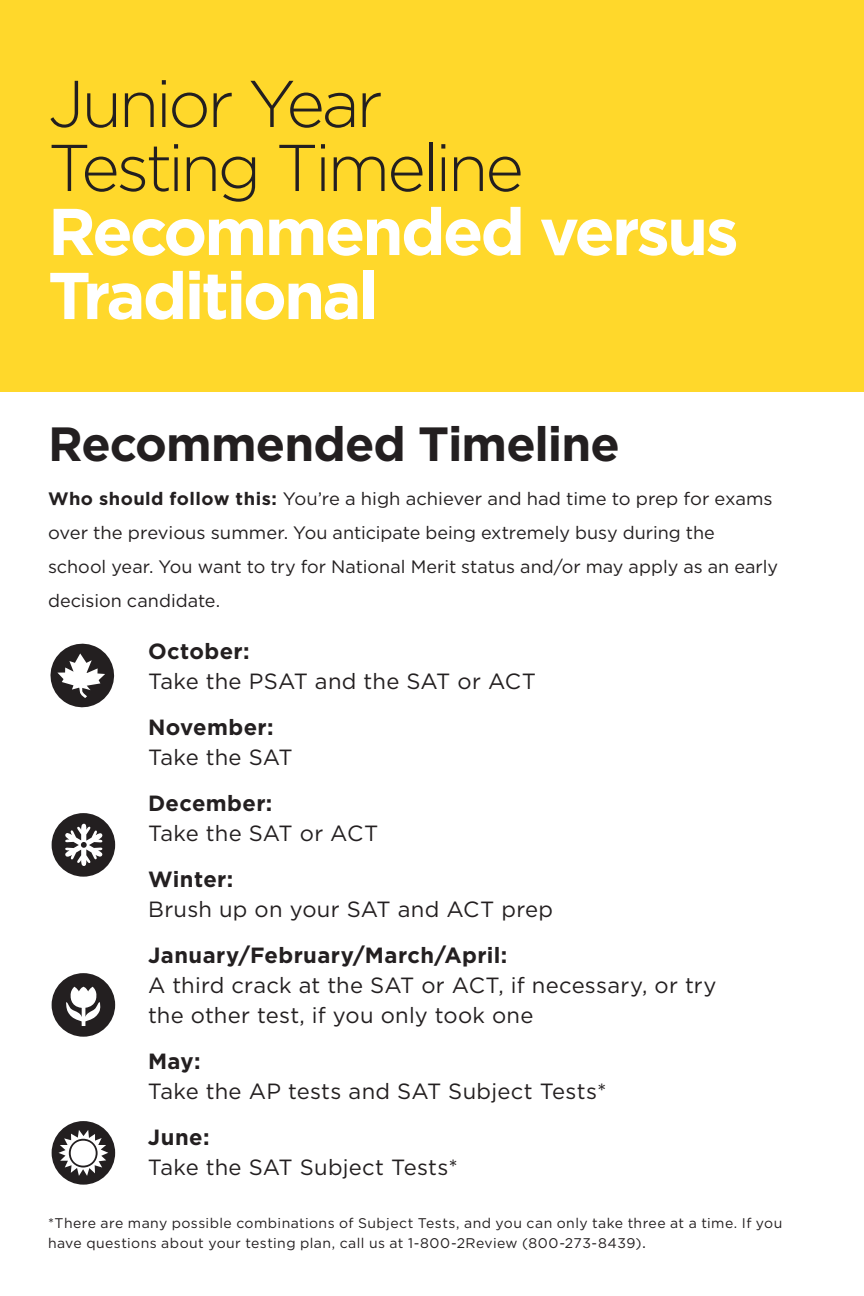
<style>
.page{position:relative;width:864px;height:1296px;background:#fff}
.page>*{position:absolute;margin:0;border:0;box-sizing:border-box;transform-origin:0 0}
.head1{font:700 66px/64px "Gotham";letter-spacing:-.04em;color:#fff}
.head_black{font:700 48px "Gotham";letter-spacing:-.02em;color:#231f20}
.black_text{font:22px/30px "Gotham";letter-spacing:.01em;color:#231f20}
.black_text-2{font:18px/34px "Gotham";color:#231f20}
.black_text-3{font:14px/20px "Gotham";letter-spacing:.03em;color:#231f20}
.s1{font-weight:300;color:#231f20}
.s2{font-weight:700}
.s3{font-size:16px}
</style>
<div class="page">
<div style="left:0;top:0;width:864px;height:391px;background:#ffd82b"></div>
<svg style="left:50px;top:643px;width:65px;height:65px"></svg>
<div style="left:52px;top:813px;width:63px;height:64px;background:#231f20;border-radius:50%"></div>
<svg style="left:65px;top:824px;width:38px;height:42px"></svg>
<div style="left:52px;top:973px;width:63px;height:64px;background:#231f20;border-radius:50%"></div>
<svg style="left:66px;top:987px;width:35px;height:39px"></svg>
<div style="left:52px;top:1121px;width:63px;height:64px;background:#231f20;border-radius:50%"></div>
<svg style="left:58px;top:1130px;width:50px;height:46px"></svg>
<p class="head1" style="left:48px;top:71px;width:692px"><span class="s1">Junior Year<br>Testing Timeline<br></span>Recommended versus<br>Traditional</p>
<p class="head_black" style="left:48px;top:412px;width:573px">Recommended Timeline</p>
<p class="black_text-2" style="left:48px;top:481px;width:732px"><span class="s2">Who should follow this:</span> You’re a high achiever and had time to prep for exams over the previous summer. You anticipate being extremely busy during the<br>school year. You want to try for National Merit status and/or may apply as an early decision candidate.</p>
<p class="black_text" style="left:148px;top:636px;width:389px"><span class="s2">October:<br></span>Take the PSAT and the SAT or ACT</p>
<p class="black_text" style="left:148px;top:712px;width:146px"><span class="s2">November:<br></span>Take the SAT</p>
<p class="black_text" style="left:148px;top:788px;width:232px"><span class="s2">December:<br></span>Take the SAT or ACT</p>
<p class="black_text" style="left:148px;top:864px;width:407px"><span class="s2">Winter:<br></span>Brush up on your SAT and ACT prep</p>
<p class="black_text" style="left:148px;top:940px;width:570px"><span class="s2">January/February/March/April:<br></span>A third crack at the SAT or ACT, if necessary, or try the other test, if you only took one</p>
<p class="black_text" style="left:148px;top:1046px;width:460px"><span class="s2">May:<br></span>Take the AP tests and SAT Subject Tests*</p>
<p class="black_text" style="left:148px;top:1122px;width:312px"><span class="s2">June:<br></span>Take the SAT Subject Tests*</p>
<p class="black_text-3" style="left:48px;top:1213px;width:736px">*There are many possible combinations of Subject Tests, and you can only take three at a time. If you have questions about your testing plan, call us at 1-800-2Review (800-273-8439)<span class="s3">.</span></p>
</div>
